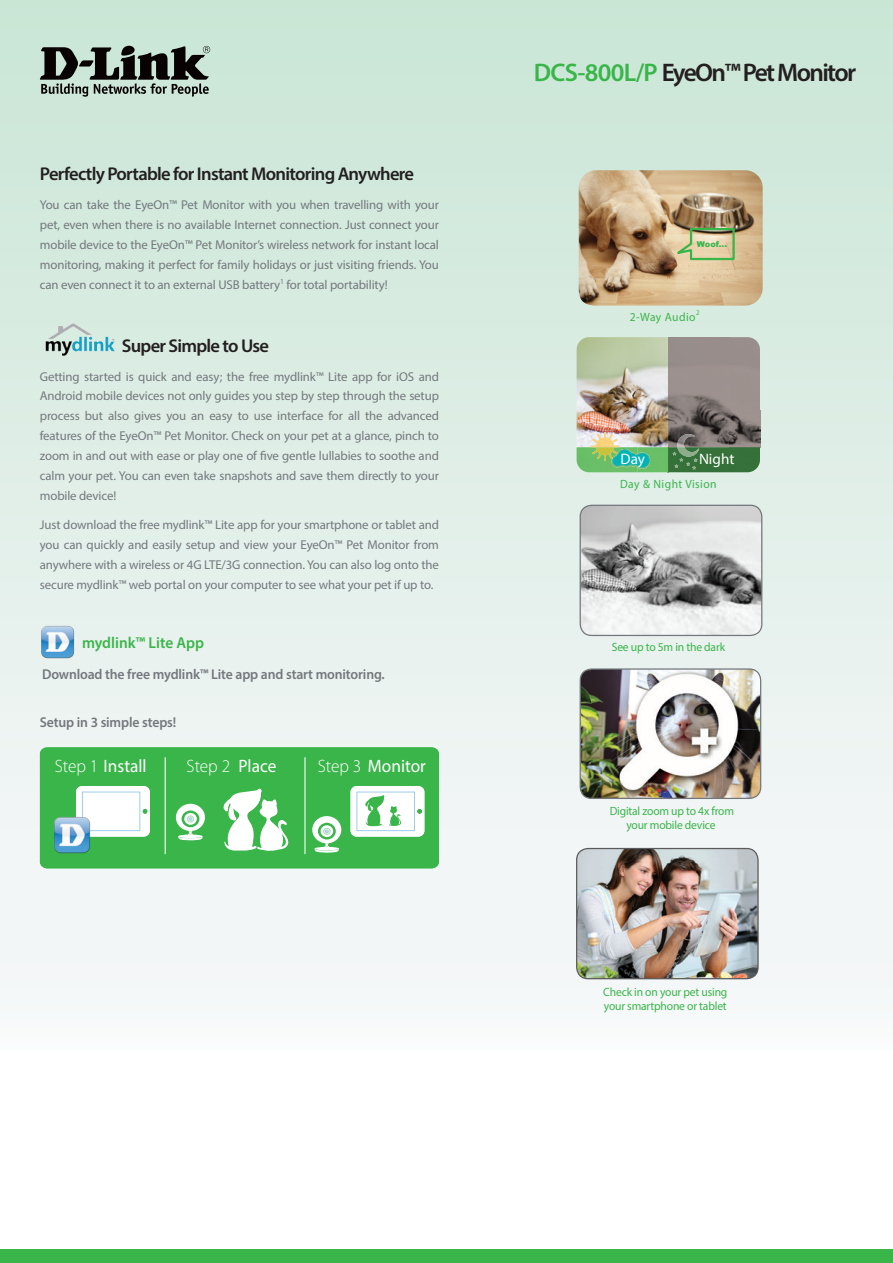
<style>
.page{position:relative;width:893px;height:1263px;background:#fff}
.page>*{position:absolute;margin:0;border:0;box-sizing:border-box;transform-origin:0 0}
.t1{font:600 25.5px "Myriad Pro";letter-spacing:-.065em;color:#231f20}
.t2{font:600 18.6px "Myriad Pro";letter-spacing:-.04em;color:#231f20}
.t3{font:18px "Myriad Pro";color:#fff}
.t4{font:300 18px "Myriad Pro";color:#fff}
.t5{font:600 15.9px "Myriad Pro";color:#3ab54a}
.t6{font:15.15px "Myriad Pro";color:#fff}
.t7{font:600 14.25px "Myriad Pro";letter-spacing:-.01em;color:#74787d}
.t8{font:12.9px/20px "Myriad Pro";letter-spacing:-.01em;color:#74787d;text-align:justify}
.t9{font:12px/14.4px "Myriad Pro";letter-spacing:-.015em;color:#3ab54a;text-align:center}
.t10{font:12px "Myriad Pro";letter-spacing:.04em;color:#3ab54a}
.t11{font:12px "Myriad Pro";letter-spacing:.035em;color:#3ab54a}
.t12{font:900 8.1px "Arial";color:#3ab54a}
.t13{font:7.05px "Myriad Pro";color:#3ab54a}
.s1{font-weight:300}
.s2{font-weight:400}
.s3{color:#3ab54a}
</style>
<div class="page">
<div style="left:0;top:0;width:893px;height:1050px;background:linear-gradient(to bottom,#c9e5d5,#faf9fc)"></div>
<div style="left:0;top:1249px;width:893px;height:14px;background:#3ab54a"></div>
<svg style="left:40px;top:46px;width:170px;height:51px"></svg>
<div style="left:40px;top:747px;width:399px;height:121px;background:#3ab54a"></div>
<hr style="left:304px;top:757px;width:1px;height:97px;background:#fff">
<hr style="left:165px;top:757px;width:1px;height:97px;background:#fff">
<svg style="left:56px;top:786px;width:94px;height:65px"></svg>
<svg style="left:222px;top:789px;width:70px;height:64px"></svg>
<svg style="left:351px;top:786px;width:73px;height:50px"></svg>
<svg style="left:312px;top:816px;width:29px;height:37px"></svg>
<svg style="left:176px;top:804px;width:29px;height:36px"></svg>
<img style="left:38px;top:314px;width:82px;height:49px">
<img style="left:579px;top:170px;width:184px;height:136px">
<svg style="left:668px;top:227px;width:68px;height:34px"></svg>
<img style="left:577px;top:337px;width:184px;height:135px">
<img style="left:611px;top:449px;width:39px;height:20px">
<img style="left:590px;top:432px;width:29px;height:29px">
<svg style="left:612px;top:453px;width:6px;height:6px"></svg>
<img style="left:699px;top:447px;width:61px;height:1px">
<img style="left:677px;top:434px;width:17px;height:13px">
<svg style="left:668px;top:447px;width:30px;height:25px"></svg>
<img style="left:580px;top:505px;width:182px;height:130px">
<div style="left:580px;top:505px;width:182px;height:131px;border:1px solid #74787d;border-radius:11px"></div>
<img style="left:577px;top:848px;width:181px;height:131px">
<div style="left:576px;top:848px;width:183px;height:131px;border:1px solid #5b5b5d;border-radius:11px"></div>
<img style="left:580px;top:669px;width:181px;height:129px">
<div style="left:580px;top:668px;width:181px;height:131px;border:1px solid #74787d;border-radius:11px"></div>
<img style="left:41px;top:625px;width:34px;height:33px">
<img style="left:54px;top:816px;width:37px;height:37px">
<h2 class="t2" style="left:40px;top:162px;width:376px">Perfectly Portable for Instant Monitoring Anywhere</h2>
<p class="t8" style="left:40px;top:194px;width:401px">You can take the EyeOn™ Pet Monitor with you when travelling with your pet, even when there is no available Internet connection. Just connect your mobile device to the EyeOn™ Pet Monitor’s wireless network for instant local monitoring, making it perfect for family holidays or just visiting friends. You can even connect it to an external USB battery<sup>1</sup> for total portability!</p>
<h2 class="t2" style="left:122px;top:334px;width:149px">Super Simple to Use</h2>
<p class="t8" style="left:40px;top:366px;width:401px">Getting started is quick and easy; the free mydlink™ Lite app for iOS and Android mobile devices not only guides you step by step through the setup process but also gives you an easy to use interface for all the advanced features of the EyeOn™ Pet Monitor. Check on your pet at a glance, pinch to zoom in and out with ease or play one of five gentle lullabies to soothe and calm your pet. You can even take snapshots and save them directly to your mobile device!</p>
<p class="t8" style="left:40px;top:514px;width:401px">Just download the free mydlink™ Lite app for your smartphone or tablet and you can quickly and easily setup and view your EyeOn™ Pet Monitor from anywhere with a wireless or 4G LTE/3G connection. You can also log onto the secure mydlink™ web portal on your computer to see what your pet if up to.</p>
<p class="t5" style="left:82px;top:632px;width:123px">mydlink™ Lite App</p>
<p class="t7" style="left:42px;top:665px;width:344px">Download the free mydlink™ Lite app and start monitoring.</p>
<p class="t7" style="left:40px;top:713px;width:138px">Setup in 3 simple steps!</p>
<h3 class="t3" style="left:55px;top:755px;width:93px"><span class="s1">Step 1</span> Install</h3>
<h3 class="t4" style="left:187px;top:756px;width:91px">Step 2 <span class="s2">Place</span></h3>
<h3 class="t3" style="left:318px;top:755px;width:110px"><span class="s1">Step 3</span> Monitor</h3>
<h1 class="t1" style="left:534px;top:56px;width:324px"><span class="s3">DCS-800L/P</span> EyeOn™ Pet Monitor</h1>
<p class="t12" style="left:697px;top:238px;width:32px">Woof...</p>
<p class="t11" style="left:630px;top:309px;width:67px">2-Way Audio</p>
<p class="t13" style="left:696px;top:308px;width:5px">2</p>
<p class="t6" style="left:621px;top:449px;width:26px">Day</p>
<p class="t6" style="left:699px;top:449px;width:37px">Night</p>
<p class="t10" style="left:620px;top:476px;width:98px">Day &amp; Night Vision</p>
<p class="t9" style="left:612px;top:640px;width:115px">See up to 5m in the dark</p>
<p class="t9" style="left:610px;top:803px;width:126px">Digital zoom up to 4x from your mobile device</p>
<p class="t9" style="left:603px;top:984px;width:126px;text-align:left">Check in on your pet using your smartphone or tablet</p>
</div>
